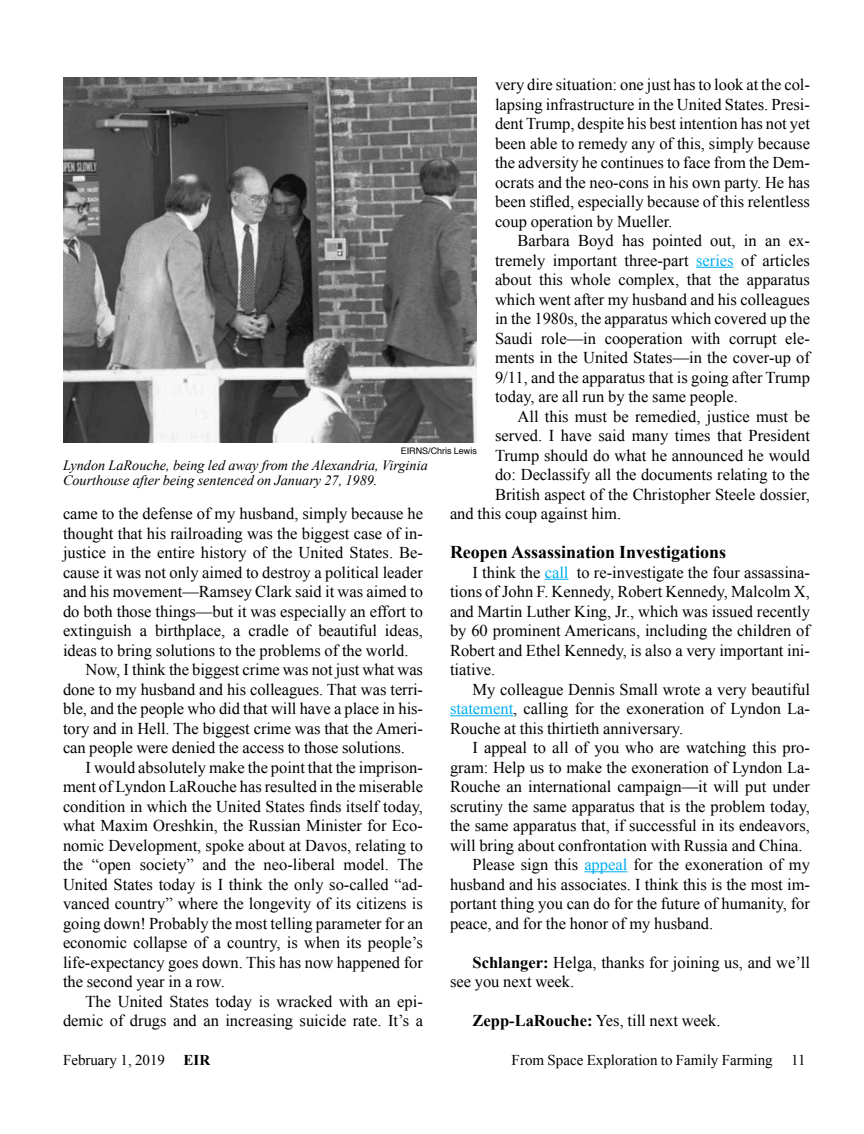
<style>
.page{position:relative;width:864px;height:1134px;background:#fff}
.page>*{position:absolute;margin:0;border:0;box-sizing:border-box;transform-origin:0 0}
.t1{font:700 18px "Times New Roman";color:#000}
.t2{font:16.5px/19.5px "Times New Roman";color:#000;text-align:justify}
.t3{font:15px "Times New Roman";color:#000}
.t4{font:italic 14.25px/15.8px "Times New Roman";color:#000}
.t5{font:9px "Helvetica";color:#000}
.s1{color:#00aeef}
.s2{font-weight:700}
</style>
<div class="page">
<hr style="left:696px;top:267px;width:38px;height:1px;background:#00aeef">
<svg style="left:545px;top:579px;width:24px;height:1px"></svg>
<hr style="left:450px;top:715px;width:63px;height:1px;background:#00aeef">
<hr style="left:584px;top:871px;width:43px;height:1px;background:#00aeef">
<img style="left:63px;top:77px;width:414px;height:366px">
<p class="t2" style="left:495px;top:74px;width:317px">very dire situation: one just has to look at the col&shy;lapsing infrastructure in the United States. Presi&shy;dent Trump, despite his best intention has not yet been able to remedy any of this, simply because the adversity he continues to face from the Dem&shy;ocrats and the neo-cons in his own party. He has been stifled, especially because of this relentless coup operation by Mueller.</p>
<p class="t2" style="left:495px;top:230px;width:317px;text-indent:23px">Barbara Boyd has pointed out, in an ex&shy;tremely important three-part <span class="s1">series</span> of articles about this whole complex, that the apparatus which went after my husband and his colleagues in the 1980s, the apparatus which covered up the Saudi role—in cooperation with corrupt ele&shy;ments in the United States—in the cover-up of 9/11, and the apparatus that is going after Trump today, are all run by the same people.</p>
<p class="t2" style="left:518px;top:406px;width:294px">All this must be remedied, justice must be</p>
<p class="t2" style="left:495px;top:426px;width:316px">served. I have said many times that President</p>
<p class="t2" style="left:495px;top:445px;width:316px">Trump should do what he announced he would</p>
<p class="t2" style="left:495px;top:465px;width:316px">do: Declassify all the documents relating to the</p>
<p class="t2" style="left:495px;top:484px;width:316px">British aspect of the Christopher Steele dossier,</p>
<p class="t2" style="left:450px;top:504px;width:173px">and this coup against him.</p>
<p class="t1" style="left:450px;top:540px;width:278px">Reopen Assassination Investigations</p>
<p class="t2" style="left:450px;top:562px;width:362px;text-indent:22px">I think the <span class="s1">call</span> to re-investigate the four assassina&shy;tions of John F. Kennedy, Robert Kennedy, Malcolm X, and Martin Luther King, Jr., which was issued recently by 60 prominent Americans, including the children of Robert and Ethel Kennedy, is also a very important ini&shy;tiative.</p>
<p class="t2" style="left:450px;top:679px;width:362px;text-indent:23px">My colleague Dennis Small wrote a very beautiful <span class="s1">statement</span>, calling for the exoneration of Lyndon La-Rouche at this thirtieth anniversary.</p>
<p class="t2" style="left:473px;top:738px;width:339px">I appeal to all of you who are watching this pro-</p>
<p class="t2" style="left:450px;top:757px;width:361px">gram: Help us to make the exoneration of Lyndon La-</p>
<p class="t2" style="left:450px;top:777px;width:361px">Rouche an international campaign—it will put under</p>
<p class="t2" style="left:450px;top:796px;width:362px">scrutiny the same apparatus that is the problem today,</p>
<p class="t2" style="left:450px;top:816px;width:362px">the same apparatus that, if successful in its endeavors,</p>
<p class="t2" style="left:450px;top:835px;width:354px">will bring about confrontation with Russia and China.</p>
<p class="t2" style="left:473px;top:855px;width:339px">Please sign this <span class="s1">appeal</span> for the exoneration of my</p>
<p class="t2" style="left:450px;top:874px;width:362px">husband and his associates. I think this is the most im-</p>
<p class="t2" style="left:450px;top:894px;width:361px">portant thing you can do for the future of humanity, for</p>
<p class="t2" style="left:450px;top:913px;width:265px">peace, and for the honor of my husband.</p>
<p class="t2" style="left:450px;top:952px;width:362px;text-indent:23px"><span class="s2">Schlanger:</span> Helga, thanks for joining us, and we’ll see you next week.</p>
<p class="t2" style="left:473px;top:1011px;width:250px"><span class="s2">Zepp-LaRouche:</span> Yes, till next week.</p>
<p class="t5" style="left:401px;top:444px;width:78px">EIRNS/Chris Lewis</p>
<p class="t4" style="left:63px;top:457px;width:366px">Lyndon LaRouche, being led away from the Alexandria, Virginia<br>Courthouse after being sentenced on January 27, 1989.</p>
<p class="t2" style="left:63px;top:503px;width:362px">came to the defense of my husband, simply because he</p>
<p class="t2" style="left:63px;top:523px;width:361px">thought that his railroading was the biggest case of in-</p>
<p class="t2" style="left:63px;top:542px;width:362px">justice in the entire history of the United States. Be-</p>
<p class="t2" style="left:63px;top:562px;width:361px">cause it was not only aimed to destroy a political leader</p>
<p class="t2" style="left:63px;top:581px;width:362px">and his movement—Ramsey Clark said it was aimed to</p>
<p class="t2" style="left:63px;top:601px;width:361px">do both those things—but it was especially an effort to</p>
<p class="t2" style="left:63px;top:620px;width:362px">extinguish a birthplace, a cradle of beautiful ideas,</p>
<p class="t2" style="left:63px;top:640px;width:347px">ideas to bring solutions to the problems of the world.</p>
<p class="t2" style="left:86px;top:659px;width:339px">Now, I think the biggest crime was not just what was</p>
<p class="t2" style="left:63px;top:679px;width:362px">done to my husband and his colleagues. That was terri-</p>
<p class="t2" style="left:63px;top:699px;width:362px">ble, and the people who did that will have a place in his-</p>
<p class="t2" style="left:63px;top:718px;width:361px">tory and in Hell. The biggest crime was that the Ameri-</p>
<p class="t2" style="left:63px;top:738px;width:344px">can people were denied the access to those solutions.</p>
<p class="t2" style="left:86px;top:757px;width:339px">I would absolutely make the point that the imprison-</p>
<p class="t2" style="left:63px;top:777px;width:361px">ment of Lyndon LaRouche has resulted in the miserable</p>
<p class="t2" style="left:63px;top:796px;width:362px">condition in which the United States finds itself today,</p>
<p class="t2" style="left:63px;top:816px;width:361px">what Maxim Oreshkin, the Russian Minister for Eco-</p>
<p class="t2" style="left:63px;top:835px;width:362px">nomic Development, spoke about at Davos, relating to</p>
<p class="t2" style="left:63px;top:855px;width:361px">the “open society” and the neo-liberal model. The</p>
<p class="t2" style="left:63px;top:874px;width:361px">United States today is I think the only so-called “ad-</p>
<p class="t2" style="left:63px;top:894px;width:361px">vanced country” where the longevity of its citizens is</p>
<p class="t2" style="left:63px;top:913px;width:361px">going down! Probably the most telling parameter for an</p>
<p class="t2" style="left:63px;top:933px;width:361px">economic collapse of a country, is when its people’s</p>
<p class="t2" style="left:63px;top:952px;width:362px">life-expectancy goes down. This has now happened for</p>
<p class="t2" style="left:63px;top:972px;width:163px">the second year in a row.</p>
<p class="t2" style="left:86px;top:991px;width:339px">The United States today is wracked with an epi-</p>
<p class="t2" style="left:63px;top:1011px;width:361px">demic of drugs and an increasing suicide rate. It’s a</p>
<p class="t3" style="left:63px;top:1050px;width:149px">February 1, 2019 <span class="s2">EIR</span></p>
<p class="t3" style="left:512px;top:1050px;width:295px">From Space Exploration to Family Farming 11</p>
</div>
